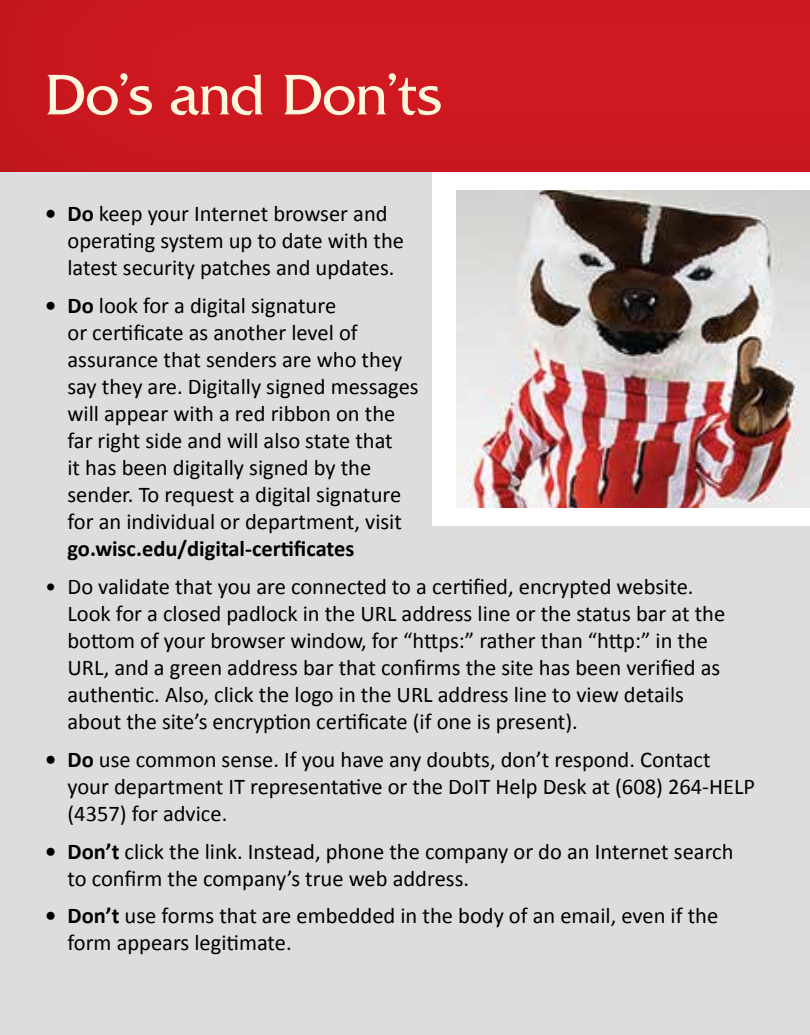
<style>
.page{position:relative;width:810px;height:1035px;background:#fff}
.page>*{position:absolute;margin:0;border:0;box-sizing:border-box;transform-origin:0 0}
.t1{font:60px "Friz Quadrata";letter-spacing:-.005em;color:#fff6dc}
.t2{font:22.5px/27px "Calibri";color:#000}
.t3{font:700 22.5px "Calibri";color:#000}
.s1{font-weight:700}
</style>
<div class="page">
<div style="left:0;top:0;width:810px;height:184px;background:#ce181f"></div>
<div style="left:0;top:172px;width:810px;height:863px;background:#dcddde"></div>
<div style="left:432px;top:172px;width:378px;height:354px;background:#fff"></div>
<img style="left:456px;top:190px;width:354px;height:317px">
<h1 class="t1" style="left:45px;top:61px;width:398px">Do’s and Don’ts</h1>
<p class="t2" style="left:68px;top:200px;width:338px;text-indent:-22px"><span class="s1">• Do</span> keep your Internet browser and operating system up to date with the latest security patches and updates.</p>
<p class="t2" style="left:68px;top:292px;width:353px;text-indent:-22px"><span class="s1">• Do</span> look for a digital signature<br>or certificate as another level of assurance that senders are who they say they are. Digitally signed messages will appear with a red ribbon on the far right side and will also state that<br>it has been digitally signed by the sender. To request a digital signature for an individual or department, visit</p>
<p class="t3" style="left:68px;top:535px;width:288px">go.wisc.edu/digital-certificates</p>
<p class="t2" style="left:68px;top:573px;width:659px;text-indent:-22px">• Do validate that you are connected to a certified, encrypted website.<br>Look for a closed padlock in the URL address line or the status bar at the bottom of your browser window, for “https:” rather than “http:” in the URL, and a green address bar that confirms the site has been verified as authentic. Also, click the logo in the URL address line to view details about the site’s encryption certificate (if one is present).</p>
<p class="t2" style="left:68px;top:746px;width:689px;text-indent:-22px"><span class="s1">• Do</span> use common sense. If you have any doubts, don’t respond. Contact your department IT representative or the DoIT Help Desk at (608) 264-HELP (4357) for advice.</p>
<p class="t2" style="left:68px;top:837px;width:668px;text-indent:-22px"><span class="s1">• Don’t</span> click the link. Instead, phone the company or do an Internet search to confirm the company’s true web address.</p>
<p class="t2" style="left:68px;top:902px;width:652px;text-indent:-22px"><span class="s1">• Don’t</span> use forms that are embedded in the body of an email, even if the form appears legitimate.</p>
</div>
